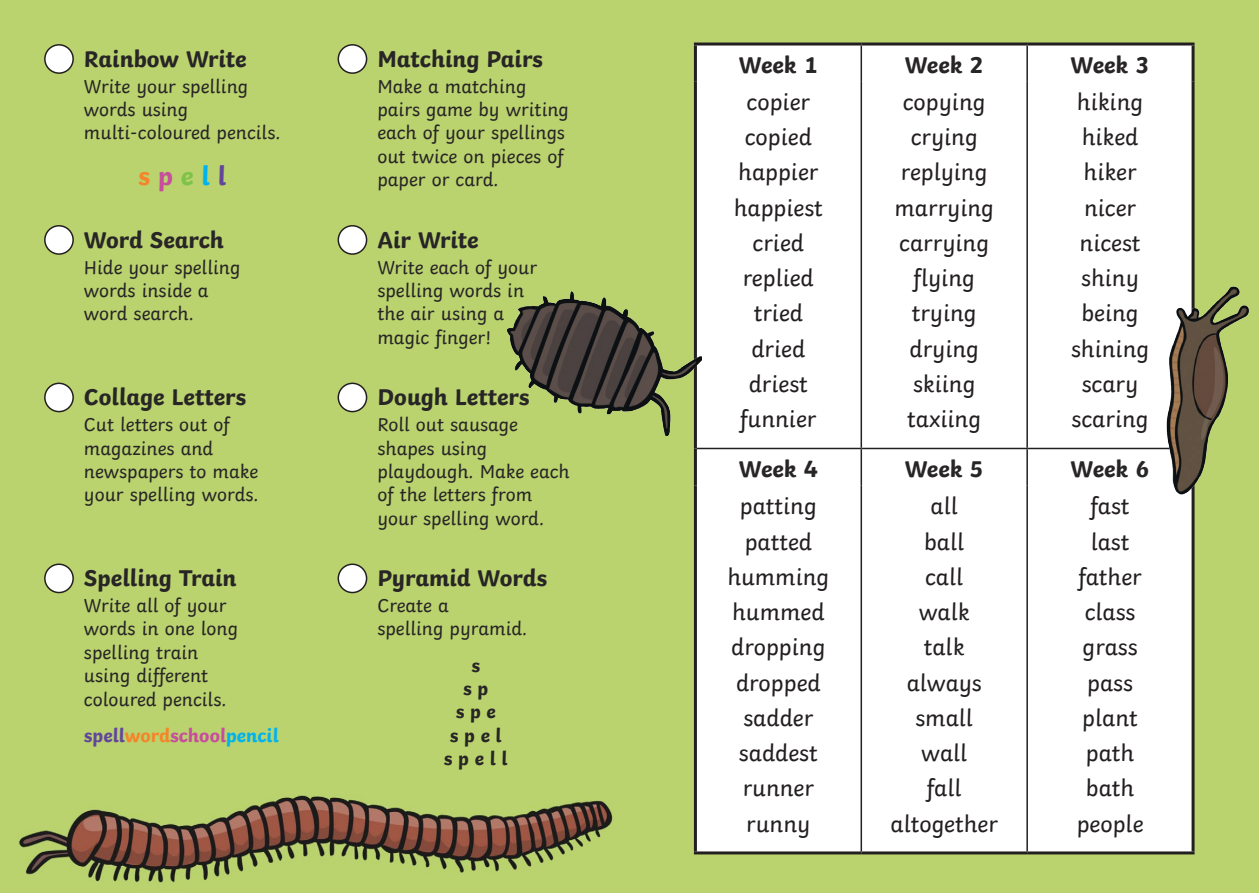
<style>
.page{position:relative;width:1259px;height:893px;background:#bad36e}
.page>*{position:absolute;margin:0;border:0;box-sizing:border-box;transform-origin:0 0}
.KS1_Body_Copy{font:700 27px "Twinkl";letter-spacing:.29em;color:#f5852a}
.t1{font:24px/35.2px "Twinkl";color:#231f20;text-align:center}
.Heading_3{font:700 24px "Twinkl";color:#282526}
.KS1_Body_Copy-2{font:19.5px/23.4px "Twinkl";color:#282526}
.KS1_Body_Copy-3{font:700 19.5px "Twinkl";color:#c74d9d}
.KS1_Body_Copy-4{font:700 19.5px/23.4px "Twinkl";color:#282526;text-align:center}
.s1{color:#c74d9d}
.s2{color:#7dc34a}
.s3{color:#00b3ef}
.s4{color:#62469c}
.s5{color:#f5852a}
</style>
<div class="page">
<div style="left:45px;top:45px;width:28px;height:28px;background:#fff;border-radius:50%"></div>
<div style="left:44px;top:44px;width:30px;height:30px;border:2px solid #231f20;border-radius:50%"></div>
<div style="left:338px;top:45px;width:28px;height:28px;background:#fff;border-radius:50%"></div>
<div style="left:337px;top:44px;width:30px;height:30px;border:2px solid #231f20;border-radius:50%"></div>
<div style="left:45px;top:226px;width:28px;height:28px;background:#fff;border-radius:50%"></div>
<div style="left:44px;top:225px;width:30px;height:30px;border:2px solid #231f20;border-radius:50%"></div>
<div style="left:338px;top:226px;width:28px;height:28px;background:#fff;border-radius:50%"></div>
<div style="left:337px;top:225px;width:30px;height:30px;border:2px solid #231f20;border-radius:50%"></div>
<div style="left:45px;top:383px;width:28px;height:29px;background:#fff;border-radius:50%"></div>
<div style="left:44px;top:383px;width:30px;height:29px;border:2px solid #231f20;border-radius:50%"></div>
<div style="left:338px;top:383px;width:28px;height:29px;background:#fff;border-radius:50%"></div>
<div style="left:337px;top:383px;width:30px;height:29px;border:2px solid #231f20;border-radius:50%"></div>
<div style="left:45px;top:564px;width:28px;height:28px;background:#fff;border-radius:50%"></div>
<div style="left:44px;top:563px;width:30px;height:30px;border:2px solid #231f20;border-radius:50%"></div>
<div style="left:338px;top:564px;width:28px;height:28px;background:#fff;border-radius:50%"></div>
<div style="left:337px;top:563px;width:30px;height:30px;border:2px solid #231f20;border-radius:50%"></div>
<svg style="left:697px;top:46px;width:494px;height:805px"></svg>
<hr style="left:860px;top:46px;width:2px;height:35px;background:#231f20">
<hr style="left:1026px;top:46px;width:2px;height:35px;background:#231f20">
<hr style="left:860px;top:81px;width:2px;height:367px;background:#231f20">
<hr style="left:1026px;top:81px;width:2px;height:367px;background:#231f20">
<hr style="left:860px;top:449px;width:2px;height:37px;background:#231f20">
<hr style="left:1026px;top:449px;width:2px;height:37px;background:#231f20">
<hr style="left:860px;top:486px;width:2px;height:365px;background:#231f20">
<hr style="left:1026px;top:486px;width:2px;height:365px;background:#231f20">
<hr style="left:694px;top:43px;width:167px;height:3px;background:#231f20">
<hr style="left:694px;top:46px;width:3px;height:35px;background:#231f20">
<hr style="left:861px;top:43px;width:166px;height:3px;background:#231f20">
<hr style="left:1027px;top:43px;width:167px;height:3px;background:#231f20">
<hr style="left:1191px;top:46px;width:3px;height:35px;background:#231f20">
<hr style="left:694px;top:81px;width:3px;height:367px;background:#231f20">
<hr style="left:1191px;top:81px;width:3px;height:367px;background:#231f20">
<hr style="left:694px;top:448px;width:3px;height:38px;background:#231f20">
<hr style="left:694px;top:486px;width:3px;height:365px;background:#231f20">
<hr style="left:1191px;top:486px;width:3px;height:365px;background:#231f20">
<hr style="left:694px;top:851px;width:167px;height:3px;background:#231f20">
<hr style="left:861px;top:851px;width:166px;height:3px;background:#231f20">
<hr style="left:1027px;top:851px;width:167px;height:3px;background:#231f20">
<hr style="left:697px;top:448px;width:164px;height:1px;background:#231f20">
<hr style="left:861px;top:448px;width:166px;height:1px;background:#231f20">
<hr style="left:1027px;top:448px;width:164px;height:1px;background:#231f20">
<img style="left:1076px;top:203px;width:183px;height:380px">
<img style="left:507px;top:291px;width:195px;height:144px">
<p class="Heading_3" style="left:84px;top:39px;width:164px">Rainbow Write</p>
<p class="Heading_3" style="left:377px;top:39px;width:167px">Matching Pairs</p>
<p class="KS1_Body_Copy-2" style="left:84px;top:73px;width:198px">Write your spelling words using multi-coloured pencils.</p>
<p class="KS1_Body_Copy" style="left:138px;top:153px;width:89px">s<span class="s1">p</span><span class="s2">e</span><span class="s3">l</span><span class="s4">l</span></p>
<p class="KS1_Body_Copy-2" style="left:377px;top:73px;width:193px">Make a matching pairs game by writing each of your spellings out twice on pieces of paper or card.</p>
<p class="Heading_3" style="left:84px;top:220px;width:141px">Word Search</p>
<p class="Heading_3" style="left:377px;top:220px;width:103px">Air Write</p>
<p class="KS1_Body_Copy-2" style="left:84px;top:254px;width:158px">Hide your spelling words inside a word search.</p>
<p class="KS1_Body_Copy-2" style="left:377px;top:254px;width:161px">Write each of your spelling words in the air using a magic finger!</p>
<p class="Heading_3" style="left:84px;top:377px;width:164px">Collage Letters</p>
<p class="Heading_3" style="left:377px;top:377px;width:153px">Dough Letters</p>
<p class="KS1_Body_Copy-2" style="left:84px;top:411px;width:176px">Cut letters out of magazines and newspapers to make your spelling words.</p>
<p class="KS1_Body_Copy-2" style="left:377px;top:411px;width:194px">Roll out sausage shapes using playdough. Make each of the letters from your spelling word.</p>
<p class="Heading_3" style="left:84px;top:558px;width:154px">Spelling Train</p>
<p class="Heading_3" style="left:377px;top:558px;width:171px">Pyramid Words</p>
<p class="KS1_Body_Copy-2" style="left:84px;top:592px;width:156px">Write all of your words in one long spelling train using different coloured pencils.</p>
<p class="KS1_Body_Copy-3" style="left:84px;top:719px;width:196px"><span class="s4">spell</span><span class="s5">word</span>school<span class="s3">pencil</span></p>
<p class="KS1_Body_Copy-2" style="left:377px;top:592px;width:151px">Create a<br>spelling pyramid.</p>
<p class="KS1_Body_Copy-4" style="left:444px;top:651px;width:65px">s<br>s p<br>s p e<br>s p e l s p e l l</p>
<p class="Heading_3" style="left:739px;top:45px;width:80px">Week 1</p>
<p class="Heading_3" style="left:904px;top:45px;width:80px">Week 2</p>
<p class="Heading_3" style="left:1070px;top:45px;width:80px">Week 3</p>
<p class="t1" style="left:734px;top:82px;width:91px">copier copied happier happiest cried replied tried dried driest funnier</p>
<p class="t1" style="left:894px;top:82px;width:101px">copying crying replying marrying carrying flying trying drying skiing taxiing</p>
<p class="t1" style="left:1071px;top:82px;width:80px">hiking hiked hiker nicer nicest shiny being shining scary scaring</p>
<p class="Heading_3" style="left:739px;top:449px;width:80px">Week 4</p>
<p class="Heading_3" style="left:904px;top:449px;width:80px">Week 5</p>
<p class="Heading_3" style="left:1070px;top:449px;width:80px">Week 6</p>
<p class="t1" style="left:727px;top:486px;width:104px">patting patted humming hummed dropping dropped sadder saddest runner runny</p>
<p class="t1" style="left:890px;top:486px;width:109px">all<br>ball<br>call<br>walk<br>talk always small wall<br>fall altogether</p>
<p class="t1" style="left:1076px;top:486px;width:68px">fast last father class grass pass plant path bath people</p>
</div>
